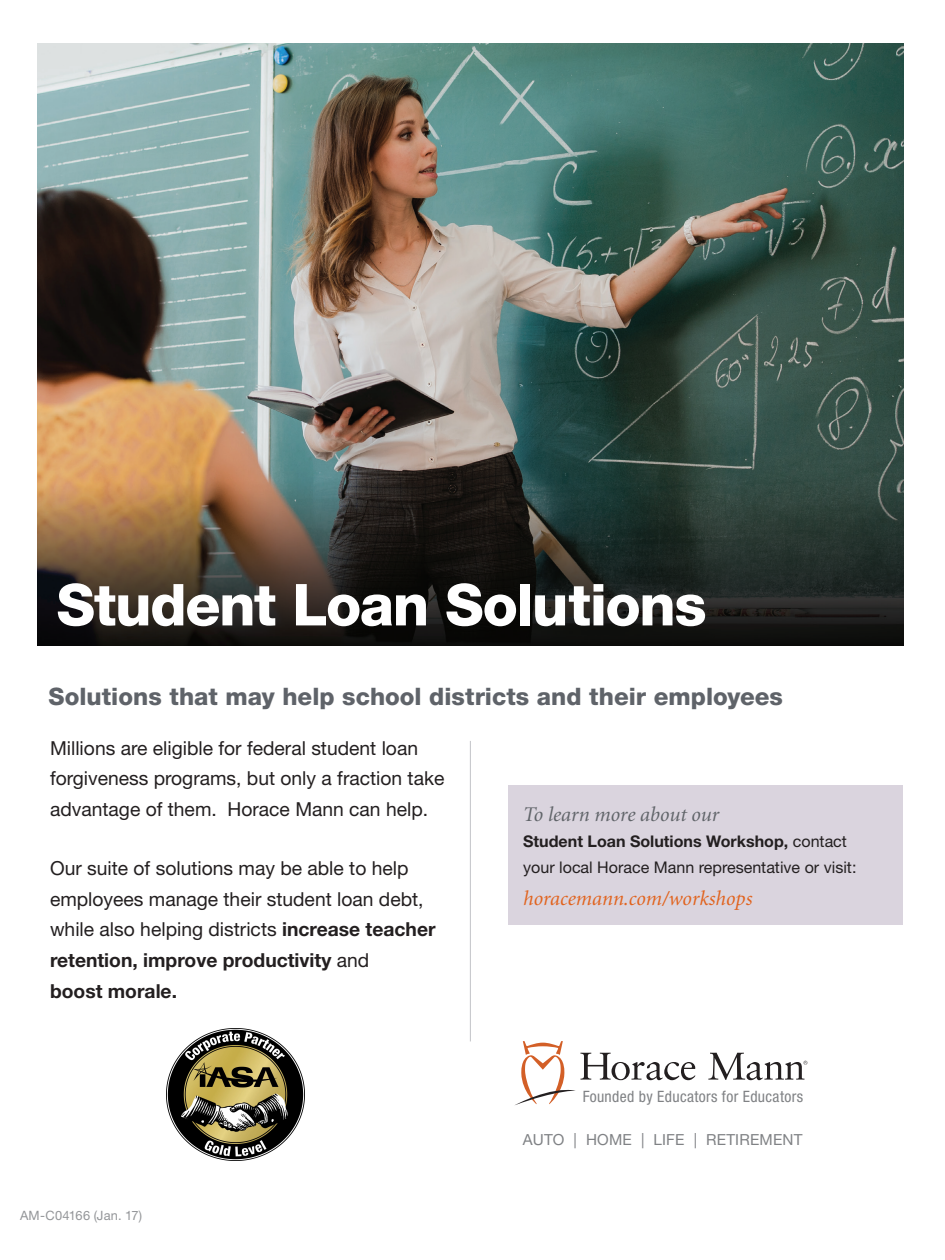
<style>
.page{position:relative;width:945px;height:1260px;background:#fff}
.page>*{position:absolute;margin:0;border:0;box-sizing:border-box;transform-origin:0 0}
.t1{font:800 57.93px "Helvetica Neue LT Std";letter-spacing:-.025em;color:#fff}
.t2{font:800 24.15px "Helvetica Neue LT Std";color:#5f6369}
.t3{font:italic 20.82px "Minion";color:#e1631e}
.t4{font:italic 20.82px "Minion";color:#606469}
.t5{font:19.25px/30.6px "Helvetica Neue LT Std";color:#231f20}
.t6{font:16.1px/25.7px "Helvetica Neue LT Std";color:#231f20}
.t7{font:condensed 15.75px "Helvetica Neue LT Std";letter-spacing:.02em;color:#808285}
.t8{font:15.22px "Helvetica Neue LT Std";letter-spacing:.015em;color:#808285}
.t9{font:12.78px "Helvetica Neue LT Std";letter-spacing:.015em;color:#939598}
.s1{font-weight:700}
</style>
<div class="page">
<img style="left:37px;top:44px;width:867px;height:602px">
<div style="left:509px;top:786px;width:394px;height:139px;background:#dad4de"></div>
<hr style="left:470px;top:741px;width:1px;height:300px;background:#c2c4c8">
<svg style="left:515px;top:1041px;width:180px;height:64px"></svg>
<svg style="left:708px;top:1053px;width:99px;height:27px"></svg>
<img style="left:167px;top:1028px;width:138px;height:132px">
<h1 class="t1" style="left:56px;top:570px;width:652px">Student Loan Solutions</h1>
<p class="t2" style="left:49px;top:682px;width:736px">Solutions that may help school districts and their employees</p>
<p class="t5" style="left:50px;top:732px;width:396px">Millions are eligible for federal student loan forgiveness programs, but only a fraction take advantage of them. Horace Mann can help.</p>
<p class="t5" style="left:50px;top:853px;width:387px">Our suite of solutions may be able to help employees manage their student loan debt, while also helping districts <span class="s1">increase teacher retention, improve productivity</span> and<br><span class="s1">boost morale.</span></p>
<p class="t9" style="left:20px;top:1208px;width:124px">AM-C04166 (Jan. 17)</p>
<p class="t4" style="left:523px;top:804px;width:197px">To learn more about our</p>
<p class="t6" style="left:523px;top:828px;width:335px"><span class="s1">Student Loan Solutions Workshop,</span> contact your local Horace Mann representative or visit:</p>
<p class="t3" style="left:523px;top:888px;width:231px">horacemann.com/workshops</p>
<p class="t7" style="left:583px;top:1087px;width:222px">Founded by Educators for Educators</p>
<p class="t8" style="left:523px;top:1130px;width:281px">AUTO | HOME | LIFE | RETIREMENT</p>
</div>
